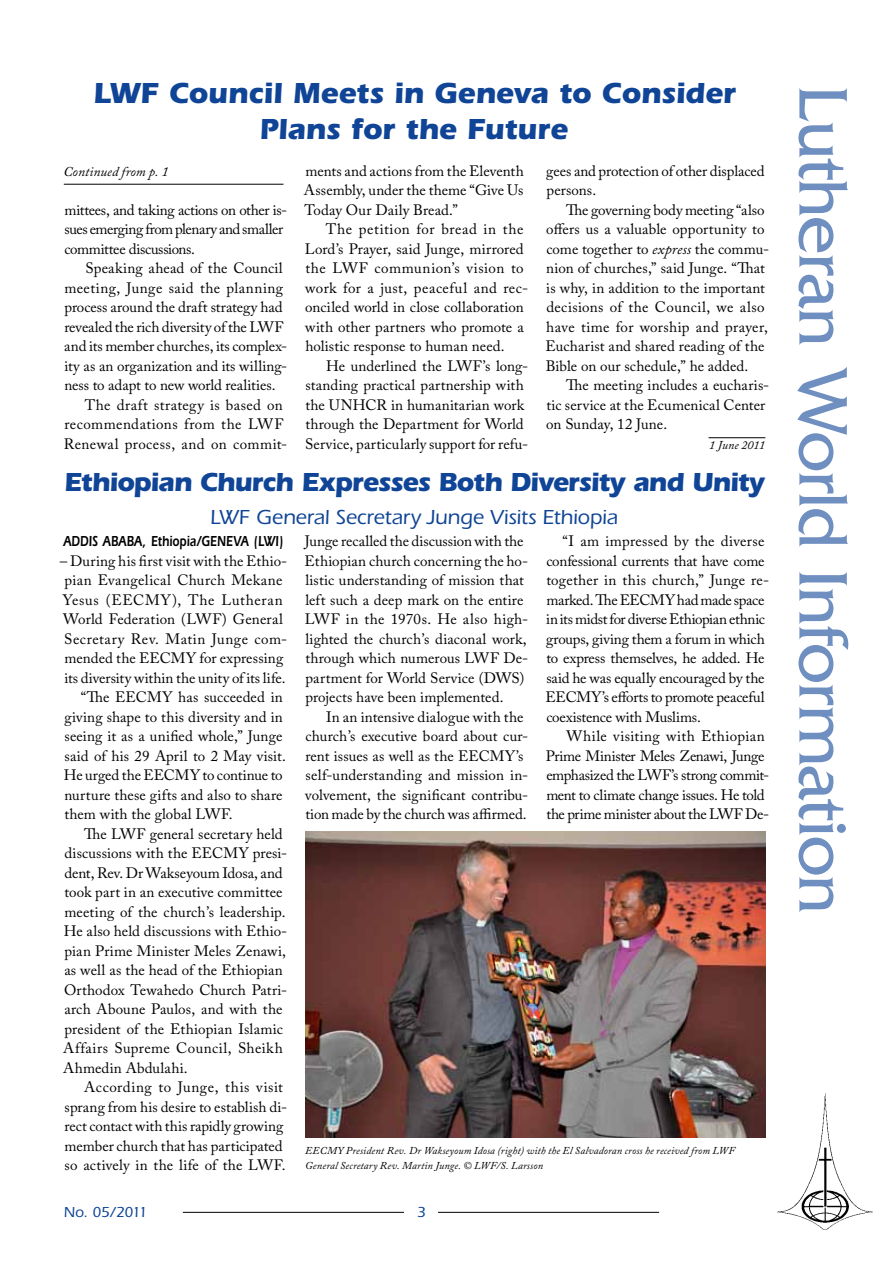
<style>
.page{position:relative;width:893px;height:1263px;background:#fff}
.page>*{position:absolute;margin:0;border:0;box-sizing:border-box;transform-origin:0 0}
.t1{font:72px "Friz Quadrata";letter-spacing:-.02em;color:#6f8fc0}
.t2{font:700 30px/36px "Itc Eras";letter-spacing:-.005em;color:#0f4496;text-align:center}
.t3{font:700 27px "Itc Eras";letter-spacing:-.035em;color:#0f4496}
.t4{font:500 21px "Itc Eras";letter-spacing:-.005em;color:#0f4496}
.t5{font:15px/19.5px "Adobe Caslon Pro";letter-spacing:.005em;color:#000}
.t6{font:15px/19.5px "Adobe Caslon Pro";letter-spacing:-.015em;color:#000}
.t7{font:15px/19.5px "Adobe Caslon Pro";letter-spacing:-.02em;color:#000}
.t8{font:15px "Adobe Caslon Pro";letter-spacing:.025em;color:#000}
.t9{font:15px/19.5px "Adobe Caslon Pro";letter-spacing:-.025em;color:#000}
.t10{font:15px "Adobe Caslon Pro";letter-spacing:.03em;color:#000}
.t11{font:15px "Adobe Caslon Pro";letter-spacing:.035em;color:#000}
.t12{font:600 15px "Itc Eras";letter-spacing:.005em;color:#000;scale:.75 1}
.t13{font:15px "Adobe Caslon Pro";letter-spacing:.045em;color:#000}
.t14{font:500 15px "Itc Eras";letter-spacing:-.03em;color:#0f4496}
.t15{font:italic 13.5px "Adobe Caslon Pro";letter-spacing:.005em;color:#000}
.t16{font:italic 12px "Adobe Caslon Pro";letter-spacing:.005em;color:#000}
.t17{font:italic 10.5px/15px "Adobe Caslon Pro";letter-spacing:.015em;color:#000}
.s1{font-style:italic}
</style>
<div class="page">
<hr style="left:183px;top:1212px;width:221px;height:1px;background:#000">
<hr style="left:438px;top:1212px;width:221px;height:1px;background:#000">
<img style="left:777px;top:1093px;width:96px;height:137px">
<hr style="left:708px;top:437px;width:57px;height:1px;background:#000">
<img style="left:305px;top:831px;width:460px;height:306px">
<hr style="left:64px;top:184px;width:219px;height:1px;background:#000">
<h2 class="t2" style="left:93px;top:75px;width:644px">LWF Council Meets in Geneva to Consider<br>Plans for the Future</h2>
<p class="t15" style="left:63px;top:163px;width:107px">Continued from p. 1</p>
<p class="t9" style="left:64px;top:200px;width:224px">mittees, and taking actions on other is&shy;sues emerging from plenary and smaller committee discussions.</p>
<p class="t5" style="left:85px;top:258px;width:199px">Speaking ahead of the Council</p>
<p class="t10" style="left:64px;top:279px;width:220px">meeting, Junge said the planning</p>
<p class="t5" style="left:65px;top:297px;width:220px">process around the draft strategy had</p>
<p class="t5" style="left:64px;top:317px;width:220px">revealed the rich diversity of the LWF</p>
<p class="t5" style="left:64px;top:336px;width:225px">and its member churches, its complex-</p>
<p class="t5" style="left:64px;top:356px;width:224px">ity as an organization and its willing-</p>
<p class="t5" style="left:64px;top:375px;width:213px">ness to adapt to new world realities.</p>
<p class="t8" style="left:85px;top:396px;width:200px">The draft strategy is based on</p>
<p class="t8" style="left:64px;top:415px;width:220px">recommendations from the LWF</p>
<p class="t10" style="left:64px;top:435px;width:225px">Renewal process, and on commit-</p>
<p class="t5" style="left:304px;top:161px;width:221px;text-align:justify">ments and actions from the Eleventh Assembly, under the theme “Give Us Today Our Daily Bread.”</p>
<p class="t5" style="left:305px;top:219px;width:225px;text-indent:21px">The petition for bread in the Lord’s Prayer, said Junge, mirrored the LWF communion’s vision to work for a just, peaceful and rec&shy;onciled world in close collaboration with other partners who promote a holistic response to human need.</p>
<p class="t5" style="left:305px;top:356px;width:225px;text-indent:21px">He underlined the LWF’s long&shy;standing practical partnership with the UNHCR in humanitarian work through the Department for World Service, particularly support for refu-</p>
<p class="t5" style="left:546px;top:161px;width:220px">gees and protection of other displaced persons.</p>
<p class="t5" style="left:546px;top:200px;width:225px;text-indent:20px">The governing body meeting “also offers us a valuable opportunity to come together to <span class="s1">express</span> the commu&shy;nion of churches,” said Junge. “That is why, in addition to the important decisions of the Council, we also have time for worship and prayer, Eucharist and shared reading of the Bible on our schedule,” he added.</p>
<p class="t5" style="left:546px;top:375px;width:225px;text-indent:20px">The meeting includes a eucharis&shy;tic service at the Ecumenical Center on Sunday, 12 June.</p>
<p class="t16" style="left:709px;top:437px;width:58px">1 June 2011</p>
<h3 class="t3" style="left:64px;top:467px;width:702px">Ethiopian Church Expresses Both Diversity and Unity</h3>
<h3 class="t4" style="left:210px;top:505px;width:409px">LWF General Secretary Junge Visits Ethiopia</h3>
<p class="t12" style="left:63px;top:532px;width:295px">ADDIS ABABA, Ethiopia/GENEVA (LWI)</p>
<p class="t5" style="left:60px;top:551px;width:229px">– During his first visit with the Ethio-</p>
<p class="t8" style="left:65px;top:571px;width:219px">pian Evangelical Church Mekane</p>
<p class="t13" style="left:63px;top:591px;width:222px">Yesus (EECMY), The Lutheran</p>
<p class="t5" style="left:63px;top:609px;width:221px">World Federation (LWF) General</p>
<p class="t11" style="left:64px;top:630px;width:225px">Secretary Rev. Matin Junge com-</p>
<p class="t5" style="left:64px;top:648px;width:220px">mended the EECMY for expressing</p>
<p class="t5" style="left:64px;top:668px;width:223px">its diversity within the unity of its life.</p>
<p class="t5" style="left:81px;top:687px;width:204px">“The EECMY has succeeded in</p>
<p class="t5" style="left:64px;top:707px;width:220px">giving shape to this diversity and in</p>
<p class="t5" style="left:65px;top:726px;width:219px">seeing it as a unified whole,” Junge</p>
<p class="t5" style="left:65px;top:746px;width:223px">said of his 29 April to 2 May visit.</p>
<p class="t5" style="left:64px;top:765px;width:220px">He urged the EECMY to continue to</p>
<p class="t5" style="left:64px;top:785px;width:220px">nurture these gifts and also to share</p>
<p class="t5" style="left:64px;top:804px;width:170px">them with the global LWF.</p>
<p class="t5" style="left:84px;top:824px;width:200px">The LWF general secretary held</p>
<p class="t5" style="left:64px;top:843px;width:224px">discussions with the EECMY presi-</p>
<p class="t5" style="left:64px;top:863px;width:220px">dent, Rev. Dr Wakseyoum Idosa, and</p>
<p class="t5" style="left:64px;top:882px;width:220px">took part in an executive committee</p>
<p class="t5" style="left:64px;top:902px;width:223px">meeting of the church’s leadership.</p>
<p class="t5" style="left:64px;top:921px;width:225px">He also held discussions with Ethio-</p>
<p class="t5" style="left:65px;top:941px;width:223px">pian Prime Minister Meles Zenawi,</p>
<p class="t5" style="left:64px;top:960px;width:220px">as well as the head of the Ethiopian</p>
<p class="t5" style="left:64px;top:980px;width:225px">Orthodox Tewahedo Church Patri-</p>
<p class="t5" style="left:64px;top:999px;width:220px">arch Aboune Paulos, and with the</p>
<p class="t5" style="left:65px;top:1019px;width:220px">president of the Ethiopian Islamic</p>
<p class="t8" style="left:63px;top:1039px;width:221px">Affairs Supreme Council, Sheikh</p>
<p class="t5" style="left:63px;top:1058px;width:126px">Ahmedin Abdulahi.</p>
<p class="t11" style="left:84px;top:1078px;width:200px">According to Junge, this visit</p>
<p class="t5" style="left:65px;top:1097px;width:224px">sprang from his desire to establish di-</p>
<p class="t5" style="left:64px;top:1116px;width:220px">rect contact with this rapidly growing</p>
<p class="t5" style="left:64px;top:1136px;width:220px">member church that has participated</p>
<p class="t5" style="left:65px;top:1155px;width:223px">so actively in the life of the LWF.</p>
<p class="t5" style="left:305px;top:531px;width:225px">Junge recalled the discussion with the Ethiopian church concerning the ho&shy;listic understanding of mission that left such a deep mark on the entire LWF in the 1970s. He also high&shy;lighted the church’s diaconal work, through which numerous LWF De&shy;partment for World Service (DWS) projects have been implemented.</p>
<p class="t5" style="left:305px;top:707px;width:225px;text-indent:21px">In an intensive dialogue with the church’s executive board about cur&shy;rent issues as well as the EECMY’s self-understanding and mission in&shy;volvement, the significant contribu&shy;tion made by the church was affirmed.</p>
<p class="t6" style="left:546px;top:531px;width:225px;text-indent:17px">“I am impressed by the diverse confessional currents that have come together in this church,” Junge re&shy;marked. The EECMY had made space in its midst for diverse Ethiopian ethnic groups, giving them a forum in which to express themselves, he added. He said he was equally encouraged by the EECMY’s efforts to promote peaceful coexistence with Muslims.</p>
<p class="t7" style="left:546px;top:726px;width:225px;text-indent:21px">While visiting with Ethiopian Prime Minister Meles Zenawi, Junge emphasized the LWF’s strong commit&shy;ment to climate change issues. He told the prime minister about the LWF De-</p>
<p class="t17" style="left:305px;top:1143px;width:431px">EECMY President Rev. Dr Wakseyoum Idosa (right) with the El Salvadoran cross he received from LWF<br>General Secretary Rev. Martin Junge. © LWF/S. Larsson</p>
<p class="t14" style="left:64px;top:1203px;width:85px">No. 05/2011</p>
<p class="t14" style="left:417px;top:1203px;width:10px">3</p>
<h1 class="t1" style="left:863px;top:85px;width:830px;rotate:90deg">Lutheran World Information</h1>
</div>
